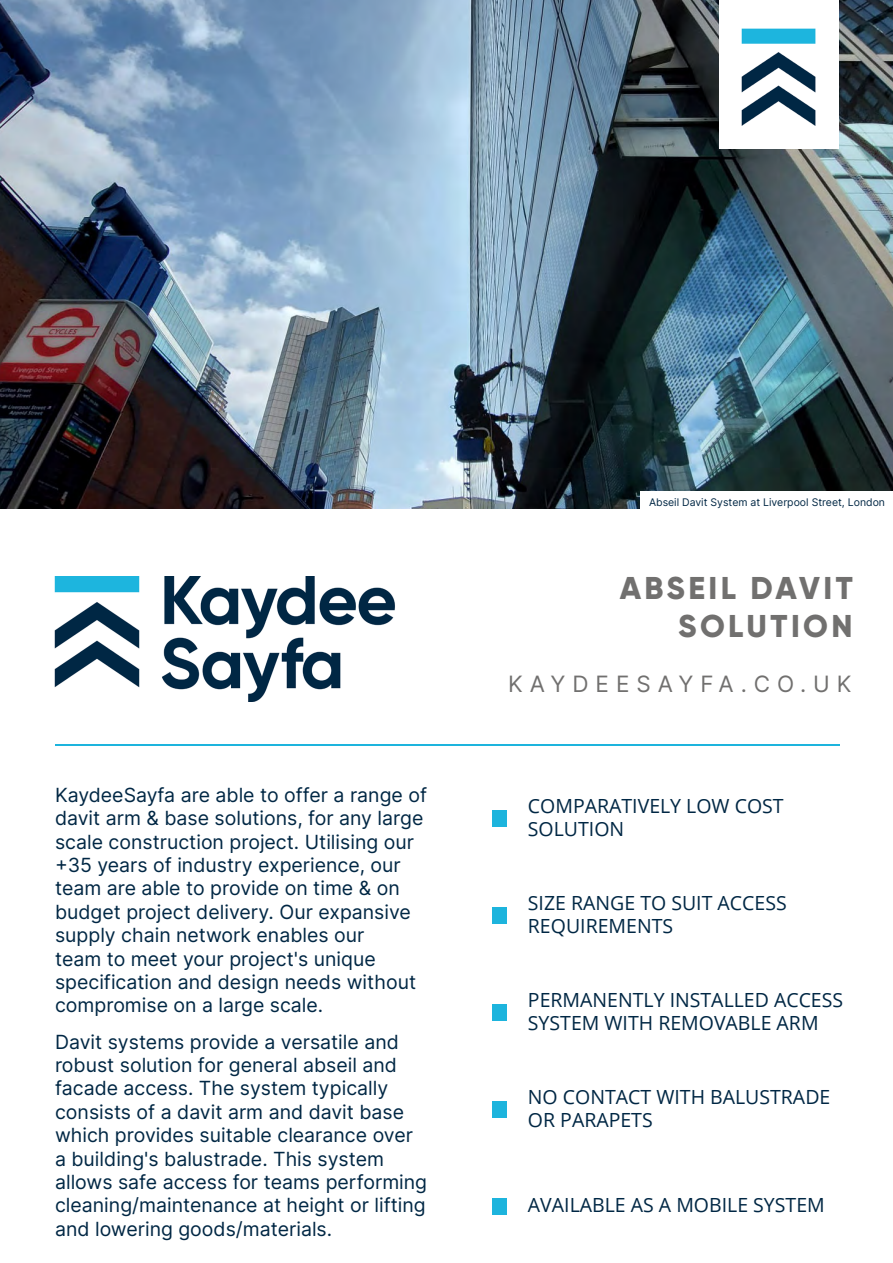
<style>
.page{position:relative;width:893px;height:1263px;background:#fff}
.page>*{position:absolute;margin:0;border:0;box-sizing:border-box;transform-origin:0 0}
.t1{font:800 31.5px/37.8px "Gilroy";letter-spacing:.11em;color:#71706f;text-align:right}
.t2{font:22.5px "Inter";letter-spacing:.31em;color:#71706f}
.t3{font:19.5px/23.4px "Inter";color:#002744}
.t4{font:19.5px/23.4px "Open Sans";color:#002744}
.t5{font:10.5px "Inter";color:#002744}
</style>
<div class="page">
<img style="left:0;top:0;width:893px;height:508px">
<div style="left:640px;top:492px;width:253px;height:17px;background:#fff"></div>
<img style="left:54px;top:576px;width:341px;height:126px">
<div style="left:720px;top:0;width:119px;height:149px;background:#fff"></div>
<img style="left:741px;top:28px;width:75px;height:98px">
<hr style="left:55px;top:744px;width:785px;height:1px;background:#1db4dd">
<div style="left:492px;top:811px;width:15px;height:16px;background:#1db4dd"></div>
<div style="left:492px;top:908px;width:15px;height:16px;background:#1db4dd"></div>
<div style="left:492px;top:1005px;width:15px;height:16px;background:#1db4dd"></div>
<div style="left:492px;top:1102px;width:15px;height:16px;background:#1db4dd"></div>
<div style="left:492px;top:1198px;width:15px;height:17px;background:#1db4dd"></div>
<p class="t3" style="left:55px;top:782px;width:374px">KaydeeSayfa are able to offer a range of davit arm &amp; base solutions, for any large scale construction project. Utilising our +35 years of industry experience, our team are able to provide on time &amp; on budget project delivery. Our expansive supply chain network enables our<br>team to meet your project's unique specification and design needs without compromise on a large scale.</p>
<p class="t3" style="left:55px;top:1029px;width:374px">Davit systems provide a versatile and robust solution for general abseil and facade access. The system typically consists of a davit arm and davit base which provides suitable clearance over a building's balustrade. This system allows safe access for teams performing cleaning/maintenance at height or lifting and lowering goods/materials.</p>
<p class="t5" style="left:649px;top:494px;width:238px">Abseil Davit System at Liverpool Street, London</p>
<h1 class="t1" style="left:620px;top:569px;width:234px">ABSEIL DAVIT<br>SOLUTION</h1>
<p class="t2" style="left:508px;top:668px;width:345px">KAYDEESAYFA.CO.UK</p>
<p class="t4" style="left:528px;top:793px;width:257px">COMPARATIVELY LOW COST<br>SOLUTION</p>
<p class="t4" style="left:528px;top:890px;width:260px">SIZE RANGE TO SUIT ACCESS<br>REQUIREMENTS</p>
<p class="t4" style="left:528px;top:987px;width:317px">PERMANENTLY INSTALLED ACCESS<br>SYSTEM WITH REMOVABLE ARM</p>
<p class="t4" style="left:528px;top:1084px;width:304px">NO CONTACT WITH BALUSTRADE<br>OR PARAPETS</p>
<p class="t4" style="left:528px;top:1193px;width:298px">AVAILABLE AS A MOBILE SYSTEM</p>
</div>
